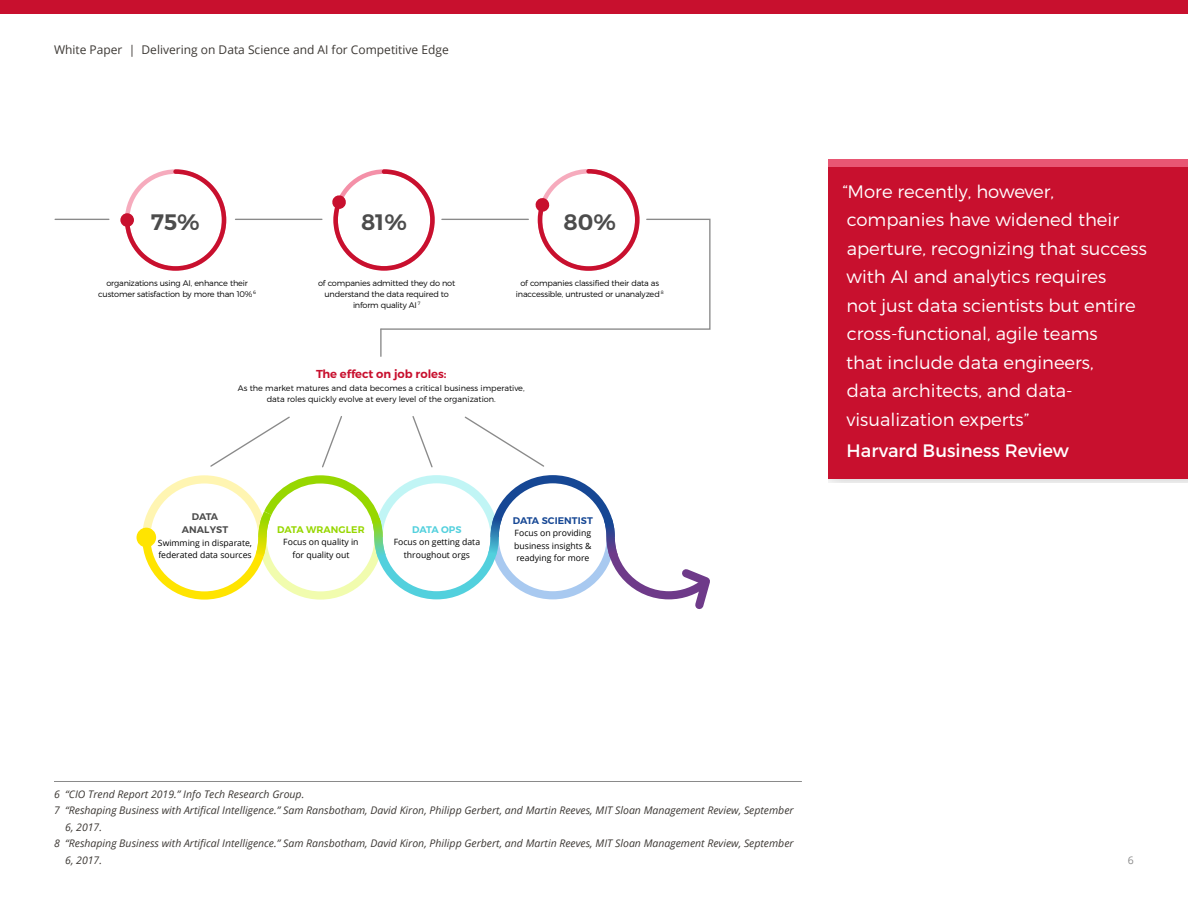
<style>
.page{position:relative;width:1188px;height:918px;background:#fff}
.page>*{position:absolute;margin:0;border:0;box-sizing:border-box;transform-origin:0 0}
.t1{font:600 22.35px "Montserrat";color:#4c4c4c}
.t2{font:300 18px/28.5px "Montserrat";color:#fff}
.t3{font:18px "Montserrat";color:#fff}
.t4{font:12px "Open Sans";color:#3d3935}
.t5{font:600 11.55px "Montserrat";color:#c8102e}
.t6{font:italic 10.5px "Open Sans";color:#3d3935}
.t7{font:10.5px "Open Sans";color:#8a8a8a}
.t8{font:600 9.6px "Montserrat";letter-spacing:.01em;color:#164794}
.t9{font:600 9.6px "Montserrat";letter-spacing:.01em;color:#97d700}
.t10{font:600 9.6px/13.5px "Montserrat";letter-spacing:.01em;color:#4c4c4c;text-align:center}
.t11{font:600 9.6px "Montserrat";letter-spacing:-.01em;color:#52d0dd}
.t12{font:8.7px/12.5px "Open Sans";color:#000;text-align:center}
.t13{font:300 8.1px/10.8px "Montserrat";letter-spacing:-.015em;color:#000;text-align:center}
</style>
<div class="page">
<div style="left:137px;top:528px;width:19px;height:19px;background:#ffe400;border-radius:50%"></div>
<svg style="left:125px;top:169px;width:101px;height:102px"></svg>
<div style="left:120px;top:213px;width:14px;height:14px;background:#c8102e;border-radius:50%"></div>
<hr style="left:55px;top:219px;width:54px;height:1px;background:#8a8a8a">
<hr style="left:236px;top:219px;width:86px;height:1px;background:#8a8a8a">
<svg style="left:332px;top:169px;width:379px;height:161px"></svg>
<hr style="left:380px;top:329px;width:2px;height:27px;background:#8a8a8a">
<svg style="left:138px;top:416px;width:572px;height:193px"></svg>
<hr style="left:54px;top:781px;width:748px;height:1px;background:#8a8a8a">
<div style="left:829px;top:160px;width:359px;height:319px;background:#c8102e"></div>
<div style="left:829px;top:159px;width:359px;height:7px;background:#e85673"></div>
<div style="left:0;top:0;width:1188px;height:14px;background:#c8102e"></div>
<p class="t4" style="left:54px;top:41px;width:396px">White Paper | Delivering on Data Science and AI for Competitive Edge</p>
<h1 class="t1" style="left:151px;top:208px;width:50px">75%</h1>
<h1 class="t1" style="left:361px;top:208px;width:47px">81%</h1>
<h1 class="t1" style="left:564px;top:208px;width:54px">80%</h1>
<p class="t13" style="left:98px;top:278px;width:159px">organizations using AI, enhance their customer satisfaction by more than 10%<sup>6</sup></p>
<p class="t13" style="left:318px;top:278px;width:139px">of companies admitted they do not understand the data required to inform quality AI <sup>7</sup></p>
<p class="t13" style="left:516px;top:278px;width:149px">of companies classified their data as inaccessible, untrusted or unanalyzed <sup>8</sup></p>
<p class="t5" style="left:316px;top:367px;width:132px">The effect on job roles:</p>
<p class="t13" style="left:238px;top:383px;width:288px">As the market matures and data becomes a critical business imperative, data roles quickly evolve at every level of the organization.</p>
<p class="t10" style="left:182px;top:510px;width:48px">DATA<br>ANALYST</p>
<p class="t12" style="left:158px;top:536px;width:96px;text-align:left">Swimming in disparate, federated data sources</p>
<p class="t9" style="left:277px;top:523px;width:89px">DATA WRANGLER</p>
<p class="t12" style="left:283px;top:536px;width:77px">Focus on quality in for quality out</p>
<p class="t11" style="left:412px;top:523px;width:51px">DATA OPS</p>
<p class="t12" style="left:394px;top:536px;width:88px">Focus on getting data throughout orgs</p>
<p class="t8" style="left:513px;top:514px;width:82px">DATA SCIENTIST</p>
<p class="t12" style="left:514px;top:526px;width:79px;text-align:justify">Focus on providing business insights &amp; readying for more</p>
<p class="t2" style="left:843px;top:177px;width:306px">“More recently, however, companies have widened their aperture, recognizing that success with AI and analytics requires<br>not just data scientists but entire cross-functional, agile teams<br>that include data engineers,<br>data architects, and data&shy;visualization experts”</p>
<h2 class="t3" style="left:847px;top:439px;width:224px">Harvard Business Review</h2>
<p class="t6" style="left:54px;top:787px;width:252px">6 “CIO Trend Report 2019.” Info Tech Research Group.</p>
<p class="t6" style="left:54px;top:803px;width:741px">7 “Reshaping Business with Artifical Intelligence.” Sam Ransbotham, David Kiron, Philipp Gerbert, and Martin Reeves, MIT Sloan Management Review, September</p>
<p class="t6" style="left:65px;top:820px;width:38px">6, 2017.</p>
<p class="t6" style="left:54px;top:836px;width:741px">8 “Reshaping Business with Artifical Intelligence.” Sam Ransbotham, David Kiron, Philipp Gerbert, and Martin Reeves, MIT Sloan Management Review, September</p>
<p class="t6" style="left:65px;top:853px;width:38px">6, 2017.</p>
<p class="t7" style="left:1128px;top:853px;width:8px">6</p>
</div>
